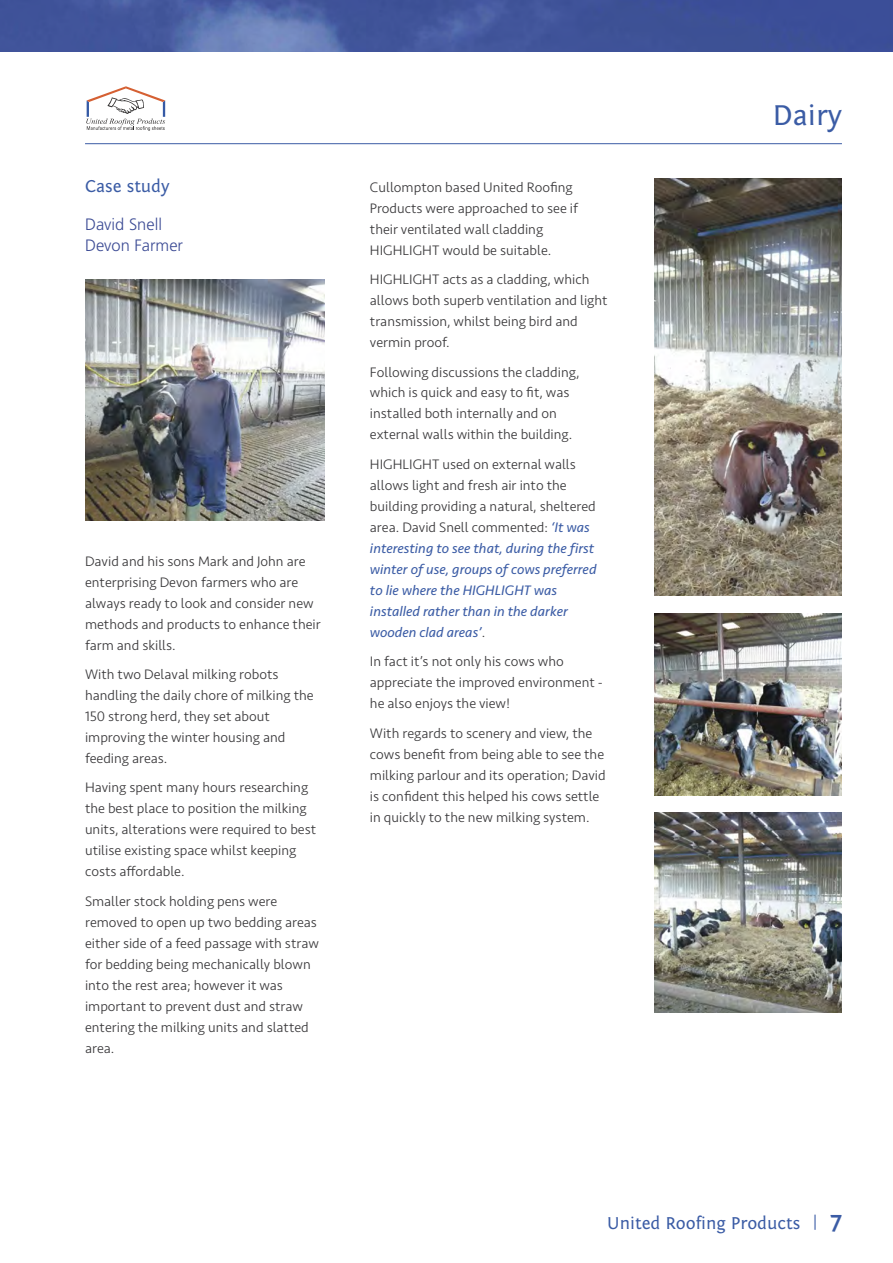
<style>
.page{position:relative;width:893px;height:1263px;background:#fff}
.page>*{position:absolute;margin:0;border:0;box-sizing:border-box;transform-origin:0 0}
.t1{font:30px "Fontin Sans CR";color:#3b5ca5}
.t2{font:18px "Fontin Sans CR";color:#3b5ca5}
.t3{font:300 16.5px/21px "Frutiger";color:#3d4c95}
.t4{font:300 14.25px/21px "Seravek";color:#39383a}
.t5{font:italic 14.25px/21px "Seravek";color:#3b5ca5}
.s1{font-weight:300;font-style:normal;color:#39383a}
.s2{font-weight:700;font-size:24px}
</style>
<div class="page">
<hr style="left:85px;top:143px;width:757px;height:1px;background:#3b5ca5">
<img style="left:0;top:0;width:893px;height:51px">
<svg style="left:86px;top:86px;width:79px;height:45px"></svg>
<img style="left:85px;top:279px;width:239px;height:241px">
<img style="left:655px;top:179px;width:187px;height:416px">
<img style="left:655px;top:812px;width:187px;height:201px">
<img style="left:655px;top:613px;width:187px;height:183px">
<p class="t2" style="left:85px;top:180px;width:86px">Case study</p>
<p class="t3" style="left:85px;top:214px;width:100px">David Snell<br>Devon Farmer</p>
<p class="t4" style="left:85px;top:552px;width:237px">David and his sons Mark and John are enterprising Devon farmers who are always ready to look and consider new methods and products to enhance their farm and skills.</p>
<p class="t4" style="left:85px;top:665px;width:230px">With two Delaval milking robots handling the daily chore of milking the<br>150 strong herd, they set about improving the winter housing and feeding areas.</p>
<p class="t4" style="left:85px;top:778px;width:233px">Having spent many hours researching the best place to position the milking units, alterations were required to best utilise existing space whilst keeping costs affordable.</p>
<p class="t4" style="left:85px;top:892px;width:235px">Smaller stock holding pens were removed to open up two bedding areas either side of a feed passage with straw for bedding being mechanically blown into the rest area; however it was important to prevent dust and straw entering the milking units and slatted area.</p>
<p class="t4" style="left:370px;top:178px;width:210px">Cullompton based United Roofing<br>Products were approached to see if their ventilated wall cladding<br>HIGHLIGHT would be suitable.</p>
<p class="t4" style="left:370px;top:270px;width:239px">HIGHLIGHT acts as a cladding, which allows both superb ventilation and light transmission, whilst being bird and vermin proof.</p>
<p class="t4" style="left:370px;top:362px;width:211px">Following discussions the cladding, which is quick and easy to fit, was installed both internally and on external walls within the building.</p>
<p class="t5" style="left:370px;top:455px;width:228px"><span class="s1">HIGHLIGHT used on external walls allows light and fresh air into the building providing a natural, sheltered area. David Snell commented:</span> ‘It was interesting to see that, during the first winter of use, groups of cows preferred to lie where the HIGHLIGHT was installed rather than in the darker wooden clad areas’<span class="s1">.</span></p>
<p class="t4" style="left:370px;top:652px;width:235px">In fact it’s not only his cows who appreciate the improved environment - he also enjoys the view!</p>
<p class="t4" style="left:370px;top:724px;width:237px">With regards to scenery and view, the cows benefit from being able to see the milking parlour and its operation; David is confident this helped his cows settle in quickly to the new milking system.</p>
<h1 class="t1" style="left:773px;top:104px;width:71px">Dairy</h1>
<p class="t2" style="left:607px;top:1216px;width:237px">United Roofing Products <sup>|</sup> <span class="s2">7</span></p>
</div>
